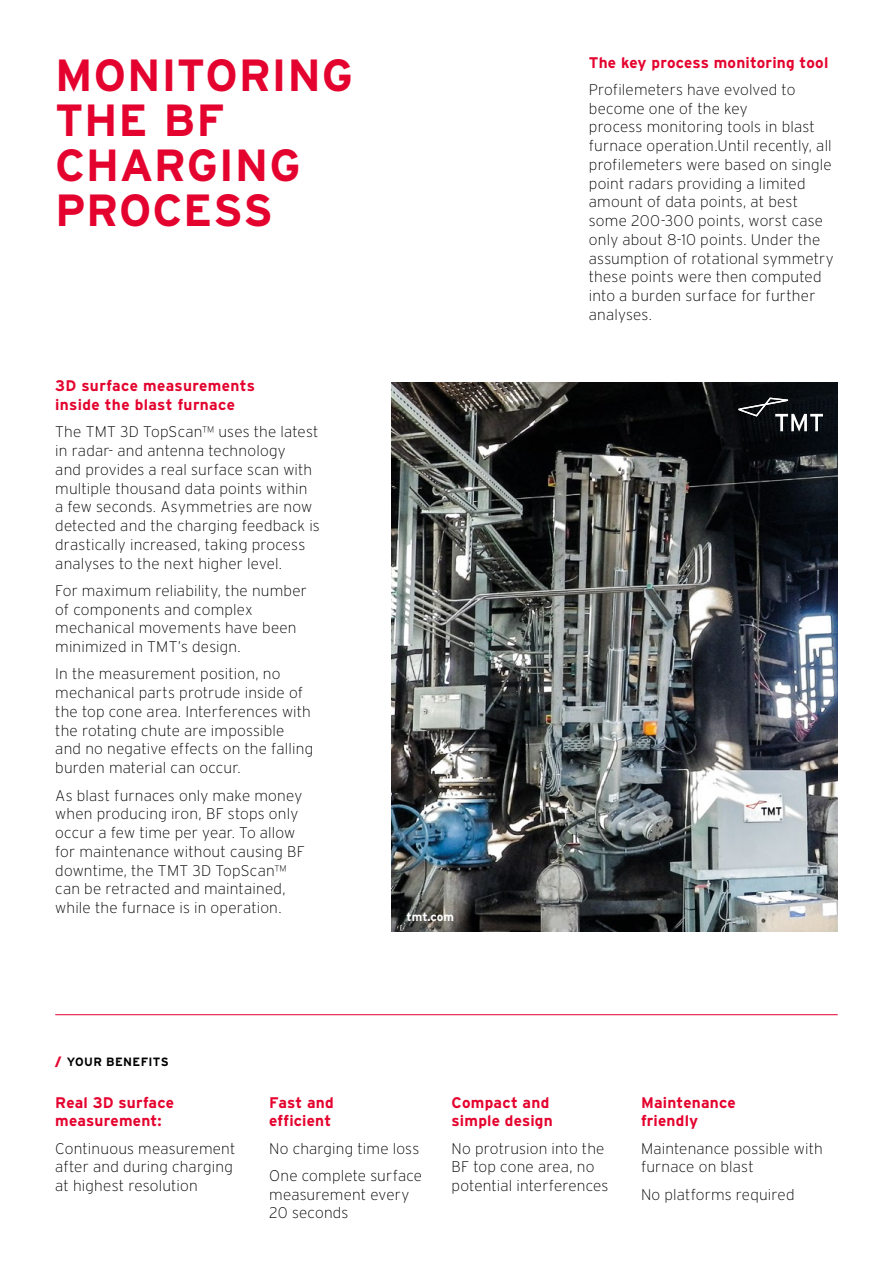
<style>
.page{position:relative;width:893px;height:1263px;background:#fff}
.page>*{position:absolute;margin:0;border:0;box-sizing:border-box;transform-origin:0 0}
.t1{font:700 45px/45px "Interstate";letter-spacing:.015em;color:#e4032e}
.t2{font:200 15.3px/18.8px "Interstate";letter-spacing:.01em;color:#000}
.t3{font:700 15.3px/18.8px "Interstate";letter-spacing:.015em;color:#e4032e}
.t4{font:700 12px "Interstate";letter-spacing:.03em;color:#000}
.t5{font:700 12px "Interstate";letter-spacing:-.005em;color:#fff}
.s1{font-weight:900;color:#e4032e}
</style>
<div class="page">
<hr style="left:55px;top:1014px;width:783px;height:1px;background:#e4032e">
<img style="left:391px;top:383px;width:447px;height:549px">
<svg style="left:738px;top:398px;width:85px;height:34px;background:#303336"></svg>
<h1 class="t1" style="left:55px;top:53px;width:300px">MONITORING<br>THE BF<br>CHARGING<br>PROCESS</h1>
<p class="t3" style="left:55px;top:376px;width:201px">3D surface measurements inside the blast furnace</p>
<p class="t2" style="left:55px;top:423px;width:266px">The TMT 3D TopScan™ uses the latest in radar- and antenna technology<br>and provides a real surface scan with multiple thousand data points within<br>a few seconds. Asymmetries are now detected and the charging feedback is drastically increased, taking process analyses to the next higher level.</p>
<p class="t2" style="left:55px;top:581px;width:253px">For maximum reliability, the number of components and complex mechanical movements have been minimized in TMT’s design.</p>
<p class="t2" style="left:55px;top:665px;width:259px">In the measurement position, no mechanical parts protrude inside of the top cone area. Interferences with the rotating chute are impossible and no negative effects on the falling burden material can occur.</p>
<p class="t2" style="left:55px;top:786px;width:251px">As blast furnaces only make money when producing iron, BF stops only occur a few time per year. To allow for maintenance without causing BF downtime, the TMT 3D TopScan™ can be retracted and maintained, while the furnace is in operation.</p>
<p class="t4" style="left:55px;top:1055px;width:115px"><span class="s1">/</span> YOUR BENEFITS</p>
<p class="t5" style="left:406px;top:910px;width:49px">tmt.com</p>
<p class="t3" style="left:589px;top:53px;width:241px">The key process monitoring tool</p>
<p class="t2" style="left:589px;top:80px;width:246px">Profilemeters have evolved to become one of the key<br>process monitoring tools in blast furnace operation.Until recently, all profilemeters were based on single point radars providing a limited amount of data points, at best some 200-300 points, worst case only about 8-10 points. Under the assumption of rotational symmetry these points were then computed into a burden surface for further analyses.</p>
<p class="t3" style="left:55px;top:1093px;width:120px">Real 3D surface measurement:</p>
<p class="t2" style="left:55px;top:1139px;width:182px">Continuous measurement after and during charging at highest resolution</p>
<p class="t3" style="left:269px;top:1093px;width:66px">Fast and efficient</p>
<p class="t2" style="left:269px;top:1134px;width:155px;line-height:27.3px">No charging time loss<br>One complete surface</p>
<p class="t2" style="left:269px;top:1185px;width:142px">measurement every<br>20 seconds</p>
<p class="t3" style="left:452px;top:1093px;width:103px">Compact and simple design</p>
<p class="t2" style="left:452px;top:1139px;width:158px">No protrusion into the<br>BF top cone area, no potential interferences</p>
<p class="t3" style="left:641px;top:1093px;width:96px">Maintenance friendly</p>
<p class="t2" style="left:641px;top:1139px;width:183px">Maintenance possible with furnace on blast</p>
<p class="t2" style="left:641px;top:1185px;width:155px">No platforms required</p>
</div>
